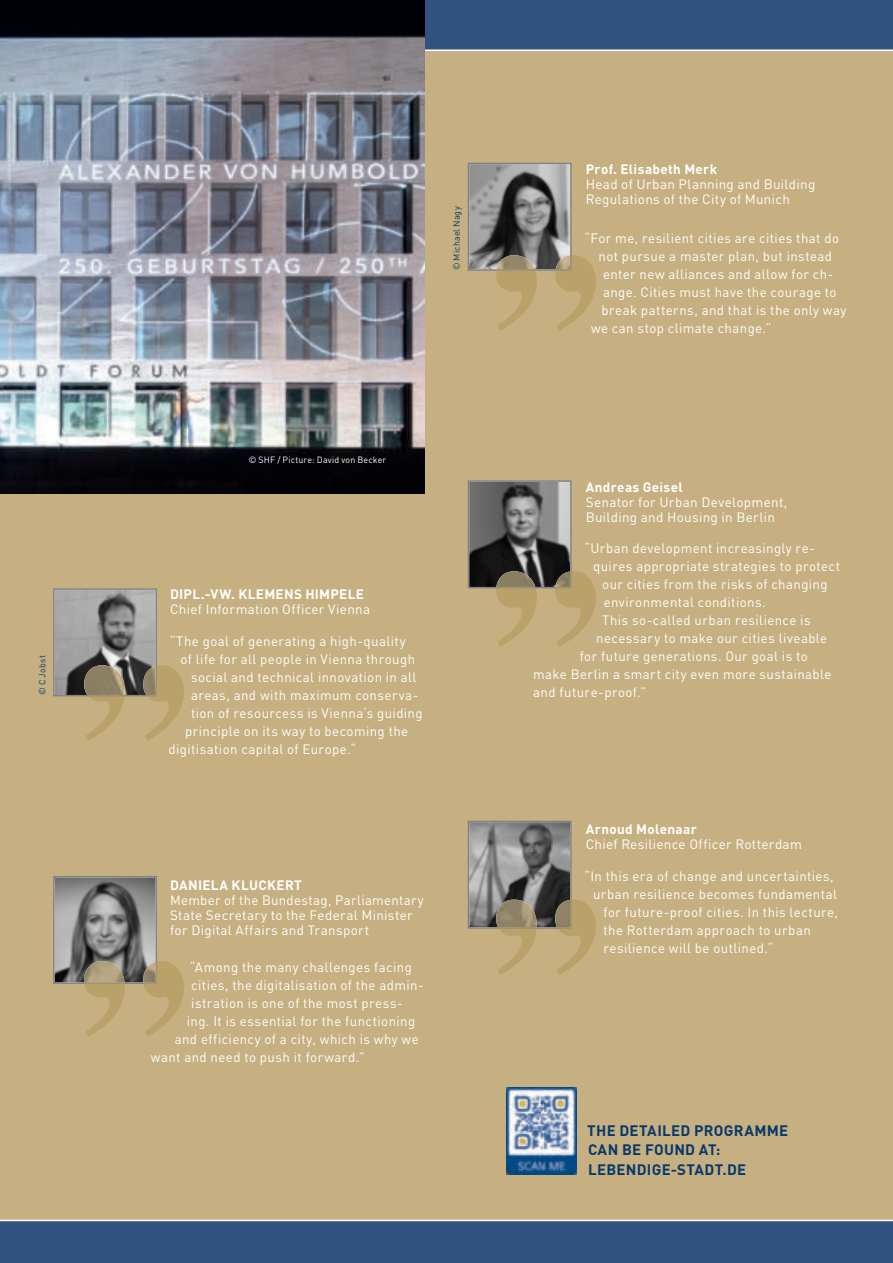
<style>
.page{position:relative;width:893px;height:1263px;background:#325282}
.page>*{position:absolute;margin:0;border:0;box-sizing:border-box;transform-origin:0 0}
.t1{font:700 15px/19.5px "DIN";letter-spacing:.015em;color:#08396b}
.t2{font:13.5px/15px "DIN";letter-spacing:.03em;color:#fff}
.t3{font:700 13.5px "DIN";letter-spacing:.025em;color:#fff}
.t4{font:9px "DIN";letter-spacing:.02em;color:#fff}
.t5{font:9px "DIN";letter-spacing:.02em;color:#08396b}
</style>
<div class="page">
<div style="left:0;top:51px;width:893px;height:1169px;background:#c6b081"></div>
<hr style="left:0;top:50px;width:893px;height:1px;background:#fff">
<hr style="left:0;top:1220px;width:893px;height:1px;background:#fff">
<img style="left:0;top:0;width:424px;height:493px">
<svg style="left:53px;top:876px;width:131px;height:161px"></svg>
<svg style="left:468px;top:163px;width:128px;height:168px"></svg>
<svg style="left:53px;top:588px;width:131px;height:153px"></svg>
<svg style="left:468px;top:480px;width:128px;height:167px"></svg>
<svg style="left:468px;top:821px;width:128px;height:154px"></svg>
<img style="left:507px;top:1088px;width:69px;height:86px">
<p class="t5" style="left:36px;top:695px;width:41px;rotate:-90deg">© C Jobst</p>
<p class="t5" style="left:451px;top:270px;width:65px;rotate:-90deg">© Michael Nagy</p>
<p class="t4" style="left:249px;top:454px;width:139px">© SHF / Picture: David von Becker</p>
<p class="t3" style="left:170px;top:585px;width:195px">DIPL.-VW. KLEMENS HIMPELE</p>
<p class="t2" style="left:170px;top:601px;width:202px">Chief Information Officer Vienna</p>
<p class="t2" style="left:170px;top:633px;width:237px">“The goal of generating a high-quality</p>
<p class="t2" style="left:181px;top:651px;width:236px">of life for all people in Vienna through</p>
<p class="t2" style="left:191px;top:669px;width:227px">social and technical innovation in all</p>
<p class="t2" style="left:191px;top:687px;width:229px">areas, and with maximum conserva-</p>
<p class="t2" style="left:191px;top:705px;width:233px">tion of resourcess is Vienna‘s guiding</p>
<p class="t2" style="left:185px;top:723px;width:225px">principle on its way to becoming the</p>
<p class="t2" style="left:169px;top:741px;width:189px">digitisation capital of Europe.“</p>
<p class="t3" style="left:170px;top:876px;width:133px">DANIELA KLUCKERT</p>
<p class="t2" style="left:170px;top:892px;width:255px">Member of the Bundestag, Parliamentary<br>State Secretary to the Federal Minister for Digital Affairs and Transport</p>
<p class="t2" style="left:190px;top:960px;width:224px">“Among the many challenges facing</p>
<p class="t2" style="left:191px;top:978px;width:234px">cities, the digitalisation of the admin-</p>
<p class="t2" style="left:191px;top:996px;width:213px">istration is one of the most press-</p>
<p class="t2" style="left:187px;top:1014px;width:230px">ing. It is essential for the functioning</p>
<p class="t2" style="left:175px;top:1032px;width:245px">and efficiency of a city, which is why we</p>
<p class="t2" style="left:151px;top:1050px;width:216px">want and need to push it forward.”</p>
<p class="t3" style="left:586px;top:160px;width:133px">Prof. Elisabeth Merk</p>
<p class="t2" style="left:586px;top:176px;width:231px">Head of Urban Planning and Building<br>Regulations of the City of Munich</p>
<p class="t2" style="left:584px;top:230px;width:256px">“For me, resilient cities are cities that do</p>
<p class="t2" style="left:598px;top:248px;width:235px">not pursue a master plan, but instead</p>
<p class="t2" style="left:603px;top:266px;width:232px">enter new alliances and allow for ch-</p>
<p class="t2" style="left:603px;top:284px;width:235px">ange. Cities must have the courage to</p>
<p class="t2" style="left:601px;top:302px;width:246px">break patterns, and that is the only way</p>
<p class="t2" style="left:591px;top:320px;width:182px">we can stop climate change.”</p>
<p class="t3" style="left:586px;top:478px;width:99px">Andreas Geisel</p>
<p class="t2" style="left:586px;top:494px;width:203px">Senator for Urban Development,<br>Building and Housing in Berlin</p>
<p class="t2" style="left:584px;top:540px;width:232px">“Urban development increasingly re-</p>
<p class="t2" style="left:593px;top:558px;width:248px">quires appropriate strategies to protect</p>
<p class="t2" style="left:602px;top:576px;width:227px">our cities from the risks of changing</p>
<p class="t2" style="left:604px;top:594px;width:164px">environmental conditions.</p>
<p class="t2" style="left:602px;top:612px;width:210px">This so-called urban resilience is</p>
<p class="t2" style="left:596px;top:630px;width:233px">necessary to make our cities liveable</p>
<p class="t2" style="left:580px;top:648px;width:230px">for future generations. Our goal is to</p>
<p class="t2" style="left:533px;top:666px;width:300px">make Berlin a smart city even more sustainable</p>
<p class="t2" style="left:533px;top:684px;width:115px">and future-proof.”</p>
<p class="t3" style="left:586px;top:820px;width:113px">Arnoud Molenaar</p>
<p class="t2" style="left:586px;top:836px;width:218px">Chief Resilience Officer Rotterdam</p>
<p class="t2" style="left:584px;top:869px;width:251px">“In this era of change and uncertainties,</p>
<p class="t2" style="left:593px;top:887px;width:245px">urban resilience becomes fundamental</p>
<p class="t2" style="left:603px;top:905px;width:236px">for future-proof cities. In this lecture,</p>
<p class="t2" style="left:603px;top:923px;width:209px">the Rotterdam approach to urban</p>
<p class="t2" style="left:603px;top:941px;width:172px">resilience will be outlined.“</p>
<p class="t1" style="left:587px;top:1120px;width:202px">THE DETAILED PROGRAMME<br>CAN BE FOUND AT:<br>LEBENDIGE-STADT.DE</p>
</div>
